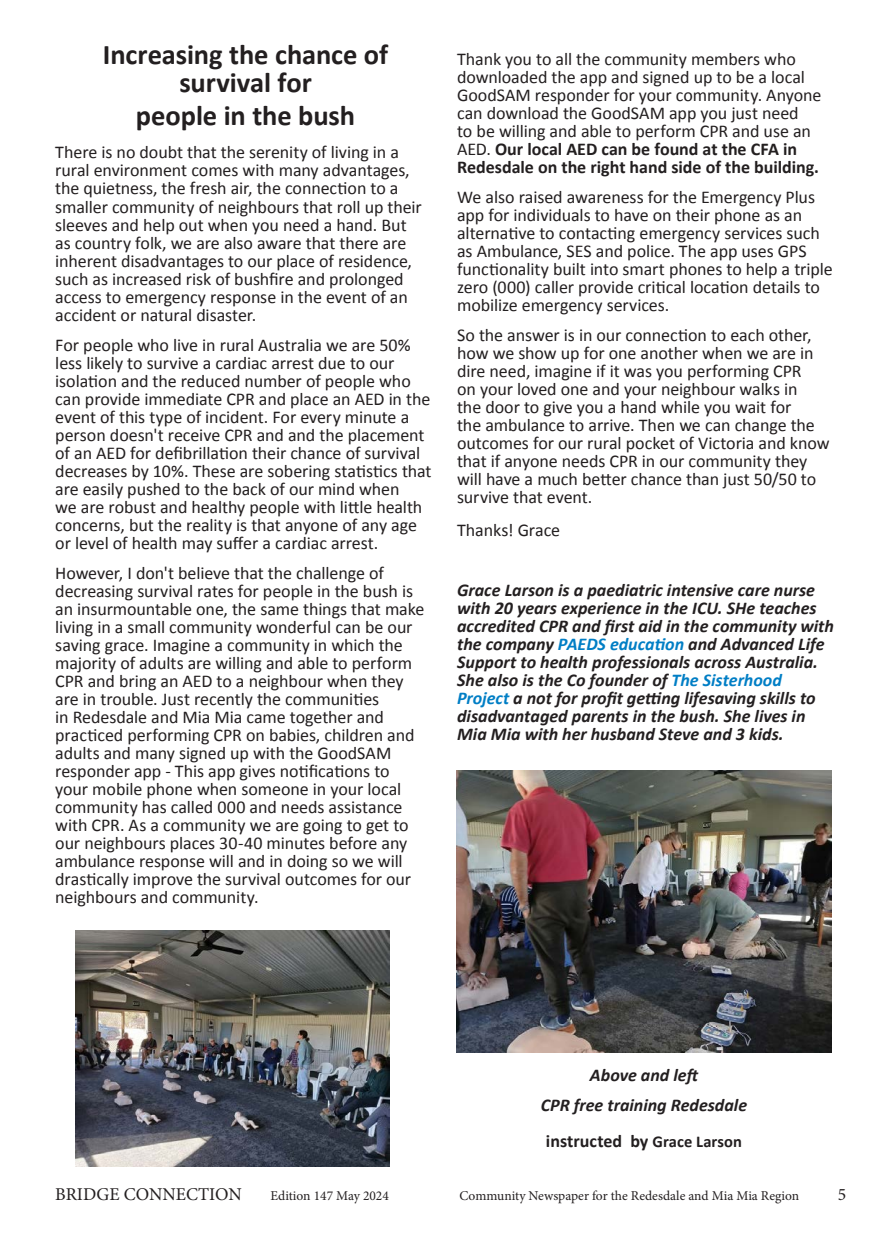
<style>
.page{position:relative;width:893px;height:1255px;background:#fff}
.page>*{position:absolute;margin:0;border:0;box-sizing:border-box;transform-origin:0 0}
.Heading_1{font:700 28.5px/28.5px "Calibri";letter-spacing:-.005em;color:#231f20;text-align:center}
.Heading_1-2{font:18px/18px "Calibri";letter-spacing:-.005em;color:#231f20}
.Heading_1-3{font:italic 700 18px/18px "Calibri";color:#231f20}
.Heading_1-4{font:700 18px "Calibri";color:#231f20}
.t1{font:18px "Minion Pro";color:#231f20}
.t2{font:17.4px "Minion Pro";color:#231f20}
.t3{font:13.5px "Minion Pro";color:#231f20}
.s1{font-weight:700}
.s2{color:#007ec5}
.s3{font-size:16.5px}
</style>
<div class="page">
<img style="left:456px;top:770px;width:376px;height:282px">
<img style="left:75px;top:930px;width:315px;height:236px">
<p class="Heading_1" style="left:103px;top:39px;width:287px">Increasing the chance of survival for</p>
<p class="Heading_1" style="left:136px;top:101px;width:221px">people in the bush</p>
<p class="Heading_1-2" style="left:55px;top:143px;width:368px">There is no doubt that the serenity of living in a rural environment comes with many advantages, the quietness, the fresh air, the connection to a smaller community of neighbours that roll up their sleeves and help out when you need a hand. But as country folk, we are also aware that there are inherent disadvantages to our place of residence, such as increased risk of bushfire and prolonged access to emergency response in the event of an accident or natural disaster.</p>
<p class="Heading_1-2" style="left:55px;top:335px;width:378px">For people who live in rural Australia we are 50% less likely to survive a cardiac arrest due to our isolation and the reduced number of people who can provide immediate CPR and place an AED in the event of this type of incident. For every minute a person doesn't receive CPR and and the placement of an AED for defibrillation their chance of survival decreases by 10%. These are sobering statistics that are easily pushed to the back of our mind when<br>we are robust and healthy people with little health concerns, but the reality is that anyone of any age or level of health may suffer a cardiac arrest.</p>
<p class="Heading_1-2" style="left:55px;top:563px;width:371px">However, I don't believe that the challenge of decreasing survival rates for people in the bush is an insurmountable one, the same things that make living in a small community wonderful can be our saving grace. Imagine a community in which the majority of adults are willing and able to perform CPR and bring an AED to a neighbour when they are in trouble. Just recently the communities<br>in Redesdale and Mia Mia came together and practiced performing CPR on babies, children and adults and many signed up with the GoodSAM responder app - This app gives notifications to your mobile phone when someone in your local community has called 000 and needs assistance with CPR. As a community we are going to get to our neighbours places 30-40 minutes before any ambulance response will and in doing so we will drastically improve the survival outcomes for our neighbours and community.</p>
<p class="Heading_1-2" style="left:457px;top:49px;width:366px">Thank you to all the community members who downloaded the app and signed up to be a local GoodSAM responder for your community. Anyone can download the GoodSAM app you just need<br>to be willing and able to perform CPR and use an AED. <span class="s1">Our local AED can be found at the CFA in Redesdale on the right hand side of the building.</span></p>
<p class="Heading_1-2" style="left:457px;top:187px;width:377px">We also raised awareness for the Emergency Plus app for individuals to have on their phone as an alternative to contacting emergency services such as Ambulance, SES and police. The app uses GPS functionality built into smart phones to help a triple zero (000) caller provide critical location details to mobilize emergency services.</p>
<p class="Heading_1-2" style="left:457px;top:325px;width:374px">So the answer is in our connection to each other, how we show up for one another when we are in dire need, imagine if it was you performing CPR<br>on your loved one and your neighbour walks in<br>the door to give you a hand while you wait for<br>the ambulance to arrive. Then we can change the outcomes for our rural pocket of Victoria and know that if anyone needs CPR in our community they will have a much better chance than just 50/50 to survive that event.</p>
<p class="Heading_1-2" style="left:457px;top:520px;width:105px">Thanks! Grace</p>
<p class="Heading_1-3" style="left:457px;top:580px;width:378px">Grace Larson is a paediatric intensive care nurse with 20 years experience in the ICU. SHe teaches accredited CPR and first aid in the community with the company <span class="s2">PAEDS education</span> and Advanced Life Support to health professionals across Australia.<br>She also is the Co founder of <span class="s2">The Sisterhood Project</span> a not for profit getting lifesaving skills to disadvantaged parents in the bush. She lives in Mia Mia with her husband Steve and 3 kids.</p>
<p class="Heading_1-3" style="left:590px;top:1065px;width:111px">Above and left</p>
<p class="Heading_1-3" style="left:541px;top:1095px;width:208px">CPR free training Redesdale</p>
<p class="Heading_1-4" style="left:546px;top:1128px;width:198px">instructed by <span class="s3">Grace Larson</span></p>
<p class="t1" style="left:55px;top:1182px;width:188px">BRIDGE CONNECTION</p>
<p class="t3" style="left:270px;top:1186px;width:120px">Edition 147 May 2024</p>
<p class="t3" style="left:459px;top:1186px;width:341px">Community Newspaper for the Redesdale and Mia Mia Region</p>
<p class="t2" style="left:838px;top:1182px;width:10px">5</p>
</div>
